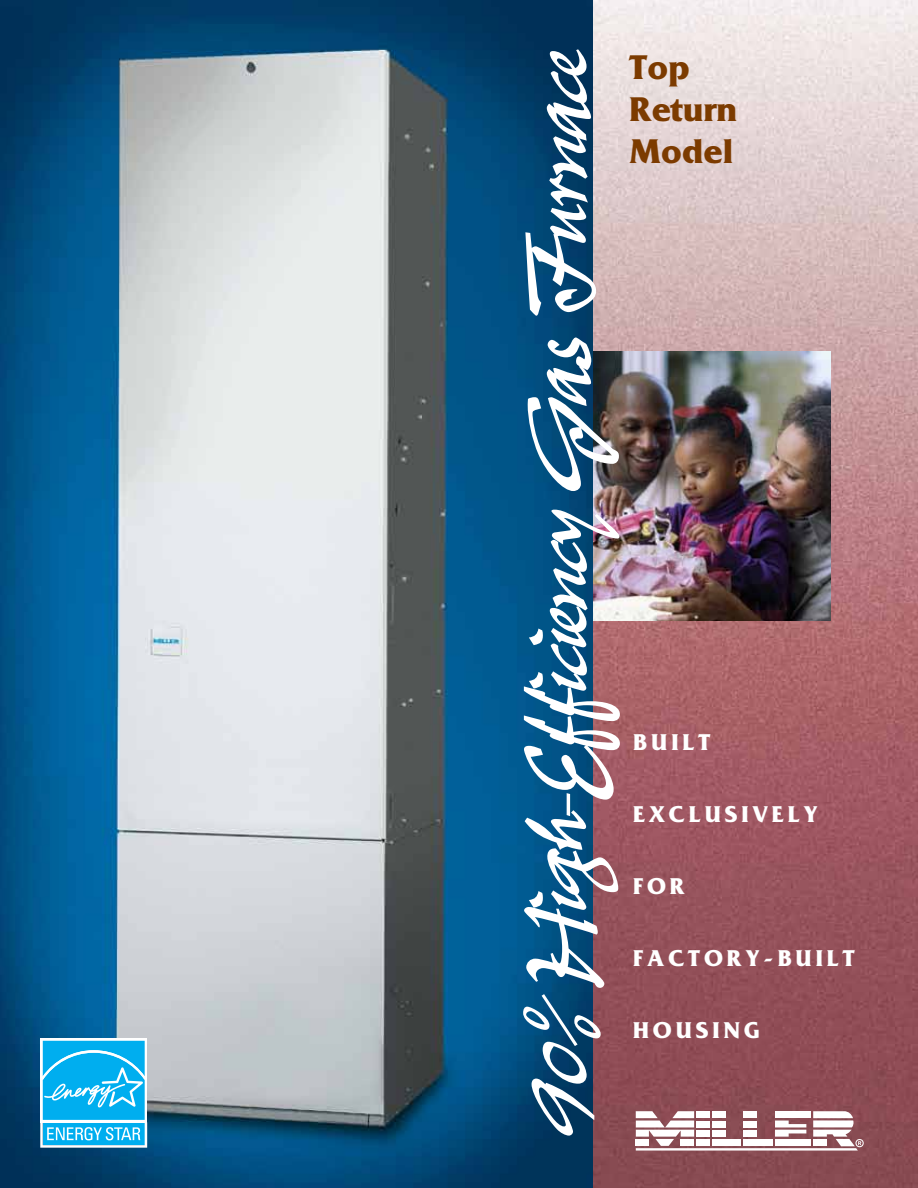
<style>
.page{position:relative;width:918px;height:1188px;background:#fff}
.page>*{position:absolute;margin:0;border:0;box-sizing:border-box;transform-origin:0 0}
.t1{font:108px "Pepita";letter-spacing:-.075em;color:#fff}
.t2{font:700 36px/42px "Friz Quadrata";color:#7c3b00}
.t3{font:700 24px "Friz Quadrata";letter-spacing:.165em;color:#fff}
</style>
<div class="page">
<img style="left:0;top:0;width:918px;height:1188px">
<img style="left:590px;top:351px;width:240px;height:270px">
<div style="left:855px;top:1139px;width:9px;height:8px;border:1px solid #fff;border-radius:50%"></div>
<svg style="left:636px;top:1111px;width:225px;height:40px"></svg>
<svg style="left:40px;top:1038px;width:107px;height:3px"></svg>
<svg style="left:40px;top:1041px;width:107px;height:107px;background:#3abff1"></svg>
<h1 class="t1" style="left:501px;top:1140px;width:1094px;rotate:-90deg">90% High-Efficiency Gas Furnace</h1>
<h2 class="t2" style="left:629px;top:47px;width:109px">Top<br>Return<br>Model</h2>
<p class="t3" style="left:633px;top:729px;width:79px">BUILT</p>
<p class="t3" style="left:633px;top:801px;width:186px">EXCLUSIVELY</p>
<p class="t3" style="left:633px;top:873px;width:53px">FOR</p>
<p class="t3" style="left:633px;top:945px;width:223px">FACTORY-BUILT</p>
<p class="t3" style="left:633px;top:1017px;width:127px">HOUSING</p>
</div>
